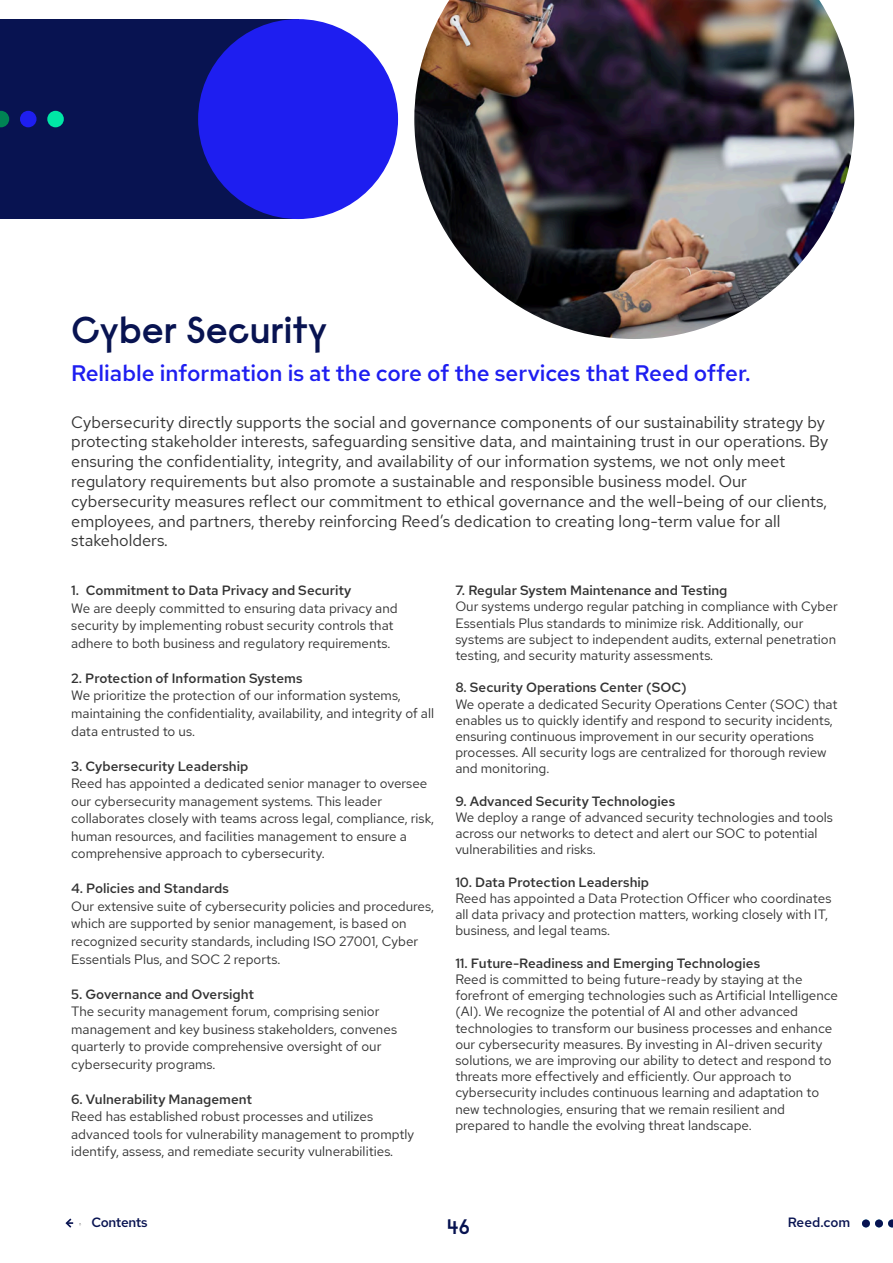
<style>
.page{position:relative;width:893px;height:1263px;background:#fff}
.page>*{position:absolute;margin:0;border:0;box-sizing:border-box;transform-origin:0 0}
.t1{font:600 37.5px "Raisonne Pro";color:#081351}
.t2{font:500 22.5px "Red Hat Text";color:#1e1ef0}
.t3{font:600 21px "Raisonne Pro";color:#071351}
.t4{font:16.5px/19.8px "Red Hat Text";color:#323232}
.t5{font:13.5px/16.2px "Red Hat Text";color:#323232}
.t6{font:500 13.5px "Red Hat Text";color:#323232}
.t7{font:500 13.5px "Red Hat Text";letter-spacing:-.025em;color:#081351}
</style>
<div class="page">
<div style="left:0;top:19px;width:298px;height:200px;background:#081351"></div>
<div style="left:198px;top:19px;width:200px;height:200px;background:#1e1ef0;border-radius:50%"></div>
<div style="left:47px;top:111px;width:17px;height:16px;background:#00e6a6;border-radius:50%"></div>
<div style="left:20px;top:111px;width:17px;height:16px;background:#1e1ef0;border-radius:50%"></div>
<img style="left:414px;top:0;width:440px;height:339px">
<svg style="left:0;top:111px;width:9px;height:16px"></svg>
<svg style="left:65px;top:1218px;width:16px;height:10px"></svg>
<svg style="left:888px;top:1219px;width:5px;height:8px"></svg>
<div style="left:875px;top:1219px;width:8px;height:8px;background:#081351;border-radius:50%"></div>
<div style="left:862px;top:1219px;width:8px;height:8px;background:#081351;border-radius:50%"></div>
<h1 class="t1" style="left:71px;top:306px;width:258px">Cyber Security</h1>
<h2 class="t2" style="left:71px;top:358px;width:681px">Reliable information is at the core of the services that Reed offer.</h2>
<p class="t4" style="left:71px;top:412px;width:758px">Cybersecurity directly supports the social and governance components of our sustainability strategy by protecting stakeholder interests, safeguarding sensitive data, and maintaining trust in our operations. By ensuring the confidentiality, integrity, and availability of our information systems, we not only meet regulatory requirements but also promote a sustainable and responsible business model. Our cybersecurity measures reflect our commitment to ethical governance and the well-being of our clients, employees, and partners, thereby reinforcing Reed’s dedication to creating long-term value for all stakeholders.</p>
<p class="t6" style="left:71px;top:581px;width:282px">1. Commitment to Data Privacy and Security</p>
<p class="t5" style="left:71px;top:599px;width:328px;line-height:17.5px">We are deeply committed to ensuring data privacy and security by implementing robust security controls that adhere to both business and regulatory requirements.</p>
<p class="t6" style="left:71px;top:669px;width:233px">2. Protection of Information Systems</p>
<p class="t5" style="left:71px;top:687px;width:364px;line-height:17.5px">We prioritize the protection of our information systems, maintaining the confidentiality, availability, and integrity of all data entrusted to us.</p>
<p class="t6" style="left:71px;top:757px;width:179px">3. Cybersecurity Leadership</p>
<p class="t5" style="left:71px;top:774px;width:365px;line-height:17.5px">Reed has appointed a dedicated senior manager to oversee our cybersecurity management systems. This leader collaborates closely with teams across legal, compliance, risk, human resources, and facilities management to ensure a comprehensive approach to cybersecurity.</p>
<p class="t6" style="left:71px;top:880px;width:159px">4. Policies and Standards</p>
<p class="t5" style="left:71px;top:897px;width:364px;line-height:17.5px">Our extensive suite of cybersecurity policies and procedures, which are supported by senior management, is based on recognized security standards, including ISO 27001, Cyber Essentials Plus, and SOC 2 reports.</p>
<p class="t6" style="left:71px;top:985px;width:184px">5. Governance and Oversight</p>
<p class="t5" style="left:71px;top:1002px;width:327px;line-height:17.5px">The security management forum, comprising senior management and key business stakeholders, convenes quarterly to provide comprehensive oversight of our cybersecurity programs.</p>
<p class="t6" style="left:71px;top:1090px;width:182px">6. Vulnerability Management</p>
<p class="t5" style="left:71px;top:1108px;width:344px;line-height:17.5px">Reed has established robust processes and utilizes advanced tools for vulnerability management to promptly identify, assess, and remediate security vulnerabilities.</p>
<p class="t6" style="left:455px;top:581px;width:274px">7. Regular System Maintenance and Testing</p>
<p class="t5" style="left:455px;top:598px;width:384px">Our systems undergo regular patching in compliance with Cyber Essentials Plus standards to minimize risk. Additionally, our systems are subject to independent audits, external penetration testing, and security maturity assessments.</p>
<p class="t6" style="left:455px;top:679px;width:233px">8. Security Operations Center (SOC)</p>
<p class="t5" style="left:455px;top:696px;width:384px">We operate a dedicated Security Operations Center (SOC) that enables us to quickly identify and respond to security incidents, ensuring continuous improvement in our security operations processes. All security logs are centralized for thorough review and monitoring.</p>
<p class="t6" style="left:455px;top:792px;width:221px">9. Advanced Security Technologies</p>
<p class="t5" style="left:455px;top:809px;width:379px">We deploy a range of advanced security technologies and tools across our networks to detect and alert our SOC to potential vulnerabilities and risks.</p>
<p class="t6" style="left:455px;top:873px;width:195px">10. Data Protection Leadership</p>
<p class="t5" style="left:455px;top:890px;width:378px">Reed has appointed a Data Protection Officer who coordinates all data privacy and protection matters, working closely with IT, business, and legal teams.</p>
<p class="t6" style="left:455px;top:954px;width:306px">11. Future-Readiness and Emerging Technologies</p>
<p class="t5" style="left:455px;top:971px;width:384px">Reed is committed to being future-ready by staying at the forefront of emerging technologies such as Artificial Intelligence (AI). We recognize the potential of AI and other advanced technologies to transform our business processes and enhance our cybersecurity measures. By investing in AI-driven security solutions, we are improving our ability to detect and respond to threats more effectively and efficiently. Our approach to cybersecurity includes continuous learning and adaptation to new technologies, ensuring that we remain resilient and prepared to handle the evolving threat landscape.</p>
<p class="t7" style="left:92px;top:1213px;width:58px">Contents</p>
<p class="t7" style="left:788px;top:1213px;width:64px">Reed.com</p>
<h3 class="t3" style="left:447px;top:1213px;width:25px">46</h3>
</div>
